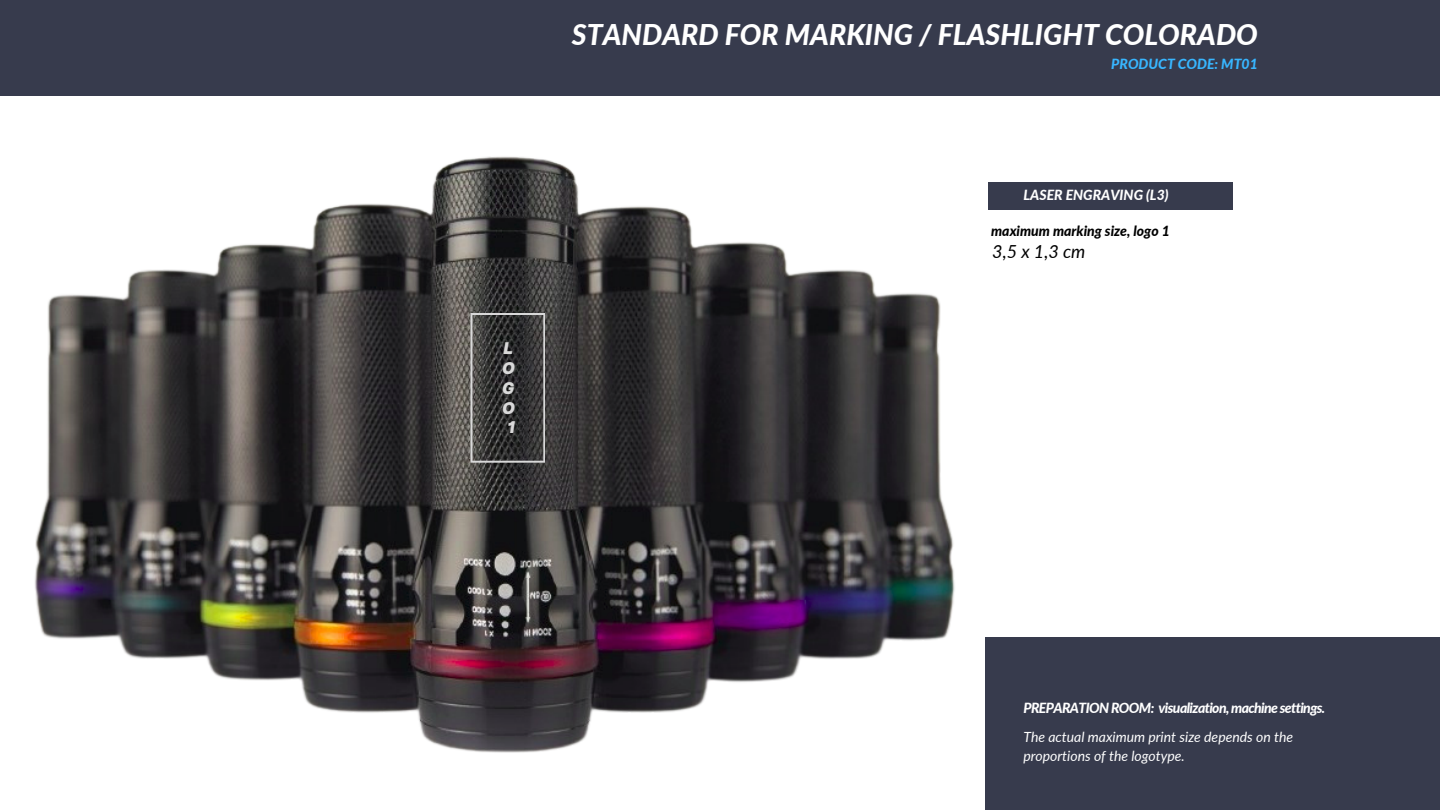
<style>
.page{position:relative;width:1440px;height:810px;background:#fff}
.page>*{position:absolute;margin:0;border:0;box-sizing:border-box;transform-origin:0 0}
.t1{font:italic 800 28.6px "Lato";color:#fff}
.t2{font:italic 18px "Lato";color:#000}
.t3{font:italic 800 16.8px/19.7px "Articulat CF";color:#d9d9d9;text-align:justify}
.t4{font:italic 14px/18.9px "Lato";color:#fff}
.t5{font:italic 800 14px "Lato";letter-spacing:-.045em;color:#fff}
.t6{font:italic 800 14px "Lato";color:#000}
.t7{font:italic 800 14px "Lato";color:#fff}
.t8{font:italic 800 14px "Lato";color:#38b6ff}
</style>
<div class="page">
<img style="left:34px;top:156px;width:952px;height:597px">
<div style="left:0;top:0;width:1440px;height:96px;background:#373b4d"></div>
<div style="left:988px;top:182px;width:245px;height:28px;background:#373b4d"></div>
<svg style="left:470px;top:313px;width:75px;height:150px;background:#424241"></svg>
<div style="left:985px;top:638px;width:455px;height:172px;background:#373b4d"></div>
<p class="t3" style="left:502px;top:338px;width:14px">L O G O</p>
<p class="t3" style="left:508px;top:417px;width:9px">1</p>
<p class="t1" style="left:572px;top:17px;width:688px">STANDARD FOR MARKING / FLASHLIGHT COLORADO</p>
<p class="t8" style="left:1111px;top:55px;width:148px">PRODUCT CODE: MT01</p>
<p class="t7" style="left:1023px;top:187px;width:147px">LASER ENGRAVING (L3)</p>
<p class="t6" style="left:991px;top:222px;width:180px">maximum marking size, logo 1</p>
<p class="t2" style="left:992px;top:240px;width:95px">3,5 x 1,3 cm</p>
<p class="t5" style="left:1023px;top:699px;width:303px">PREPARATION ROOM: visualization, machine settings.</p>
<p class="t4" style="left:1023px;top:727px;width:271px">The actual maximum print size depends on the proportions of the logotype.</p>
</div>
